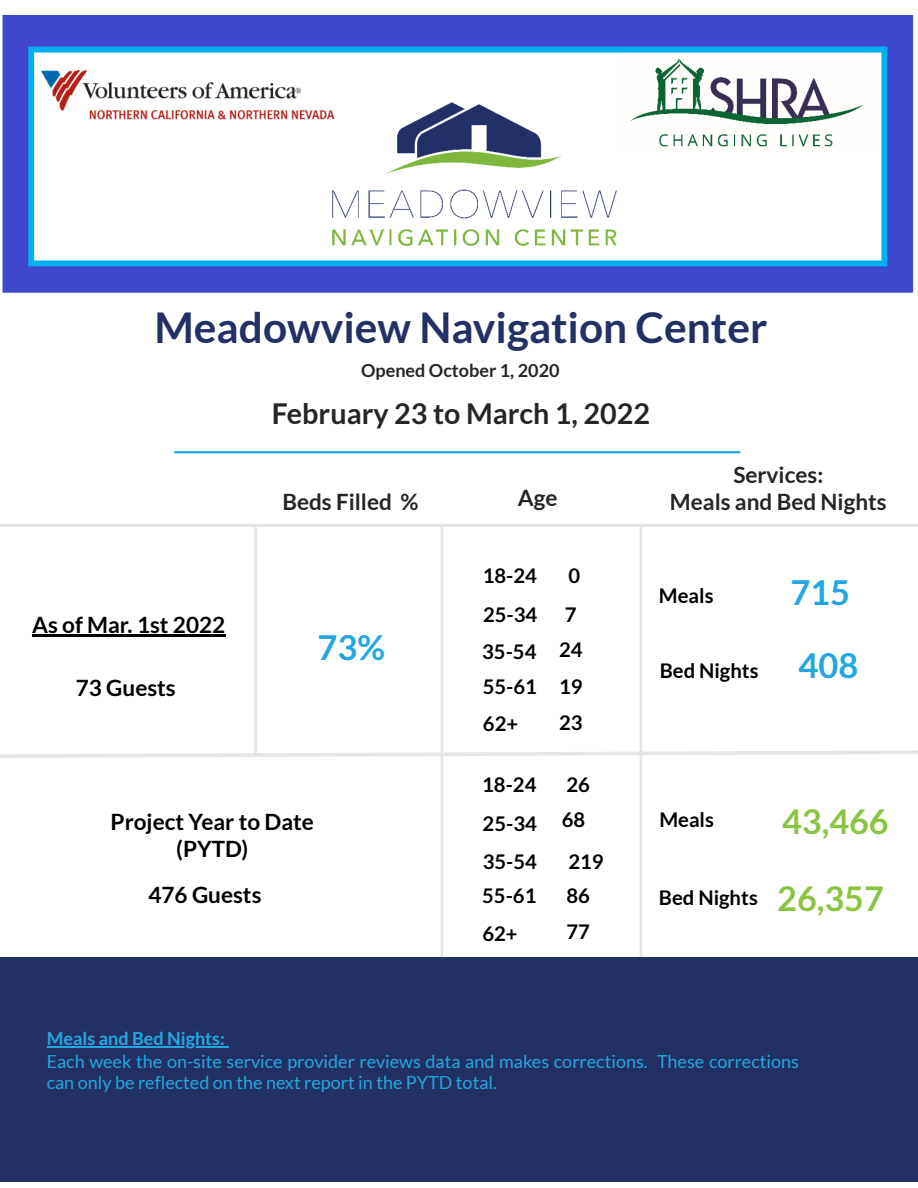
<style>
.page{position:relative;width:918px;height:1188px;background:#fff}
.page>*{position:absolute;margin:0;border:0;box-sizing:border-box;transform-origin:0 0}
.t1{font:700 42.45px "Lato";color:#233066}
.t2{font:700 34.5px "Lato";color:#22a7e0}
.t3{font:700 34.2px "Lato";color:#8bc440}
.t4{font:700 28.65px "Lato";color:#262525}
.t5{font:700 22.5px "Lato";color:#000}
.t6{font:700 22.5px "Lato";color:#262525}
.t7{font:700 20.25px/34.8px "Lato";color:#000}
.t8{font:18px/21.3px "Lato";color:#22a7e0}
.t9{font:700 18px "Lato";color:#262525}
.t10{font:700 18px "Lato";color:#22a7e0}
</style>
<div class="page">
<hr style="left:0;top:524px;width:918px;height:3px;background:#e5e5e5">
<hr style="left:254px;top:526px;width:3px;height:231px;background:#e5e5e5">
<img style="left:2px;top:15px;width:912px;height:277px">
<hr style="left:174px;top:451px;width:566px;height:2px;background:#22a7e0">
<hr style="left:32px;top:634px;width:193px;height:3px;background:#000">
<hr style="left:440px;top:524px;width:3px;height:476px;background:#e5e5e5">
<hr style="left:640px;top:526px;width:2px;height:480px;background:#e5e5e5">
<div style="left:0;top:957px;width:918px;height:225px;background:#233066"></div>
<hr style="left:47px;top:1046px;width:181px;height:1px;background:#22a7e0">
<svg style="left:0;top:749px;width:918px;height:11px"></svg>
<p class="t1" style="left:154px;top:301px;width:614px">Meadowview Navigation Center</p>
<p class="t9" style="left:361px;top:359px;width:200px">Opened October 1, 2020</p>
<p class="t4" style="left:272px;top:396px;width:380px">February 23 to March 1, 2022</p>
<p class="t6" style="left:282px;top:487px;width:138px">Beds Filled %</p>
<p class="t6" style="left:518px;top:484px;width:41px">Age</p>
<p class="t6" style="left:733px;top:460px;width:91px">Services:</p>
<p class="t6" style="left:670px;top:487px;width:218px">Meals and Bed Nights</p>
<p class="t5" style="left:32px;top:611px;width:195px">As of Mar. 1st 2022</p>
<p class="t5" style="left:76px;top:674px;width:101px">73 Guests</p>
<p class="t2" style="left:317px;top:626px;width:69px">73%</p>
<p class="t5" style="left:111px;top:808px;width:205px">Project Year to Date</p>
<p class="t5" style="left:176px;top:835px;width:74px">(PYTD)</p>
<p class="t5" style="left:149px;top:881px;width:114px">476 Guests</p>
<p class="t7" style="left:483px;top:555px;width:56px;line-height:39.3px">18-24<br>25-34</p>
<p class="t7" style="left:482px;top:634px;width:56px">35-54<br>55-61</p>
<p class="t7" style="left:483px;top:706px;width:37px">62+</p>
<p class="t7" style="left:559px;top:705px;width:25px">23</p>
<p class="t7" style="left:565px;top:555px;width:17px;line-height:39.3px">0<br>7</p>
<p class="t7" style="left:559px;top:631px;width:25px;line-height:37.2px">24<br>19</p>
<p class="t7" style="left:482px;top:765px;width:56px;line-height:39.3px">18-24<br>25-34</p>
<p class="t7" style="left:482px;top:843px;width:56px">35-54<br>55-61</p>
<p class="t7" style="left:482px;top:915px;width:37px">62+</p>
<p class="t7" style="left:566px;top:914px;width:25px">77</p>
<p class="t7" style="left:562px;top:767px;width:29px">26<br>68</p>
<p class="t7" style="left:566px;top:843px;width:39px">219<br>86</p>
<p class="t7" style="left:659px;top:578px;width:56px">Meals</p>
<p class="t7" style="left:660px;top:653px;width:100px">Bed Nights</p>
<h2 class="t2" style="left:790px;top:571px;width:61px">715</h2>
<h2 class="t2" style="left:798px;top:644px;width:61px">408</h2>
<p class="t7" style="left:659px;top:802px;width:56px">Meals</p>
<p class="t7" style="left:659px;top:879px;width:100px">Bed Nights</p>
<p class="t3" style="left:782px;top:800px;width:108px">43,466</p>
<h3 class="t3" style="left:777px;top:877px;width:108px">26,357</h3>
<p class="t10" style="left:47px;top:1027px;width:180px">Meals and Bed Nights:</p>
<p class="t8" style="left:47px;top:1050px;width:754px">Each week the on-site service provider reviews data and makes corrections. These corrections can only be reflected on the next report in the PYTD total.</p>
</div>
